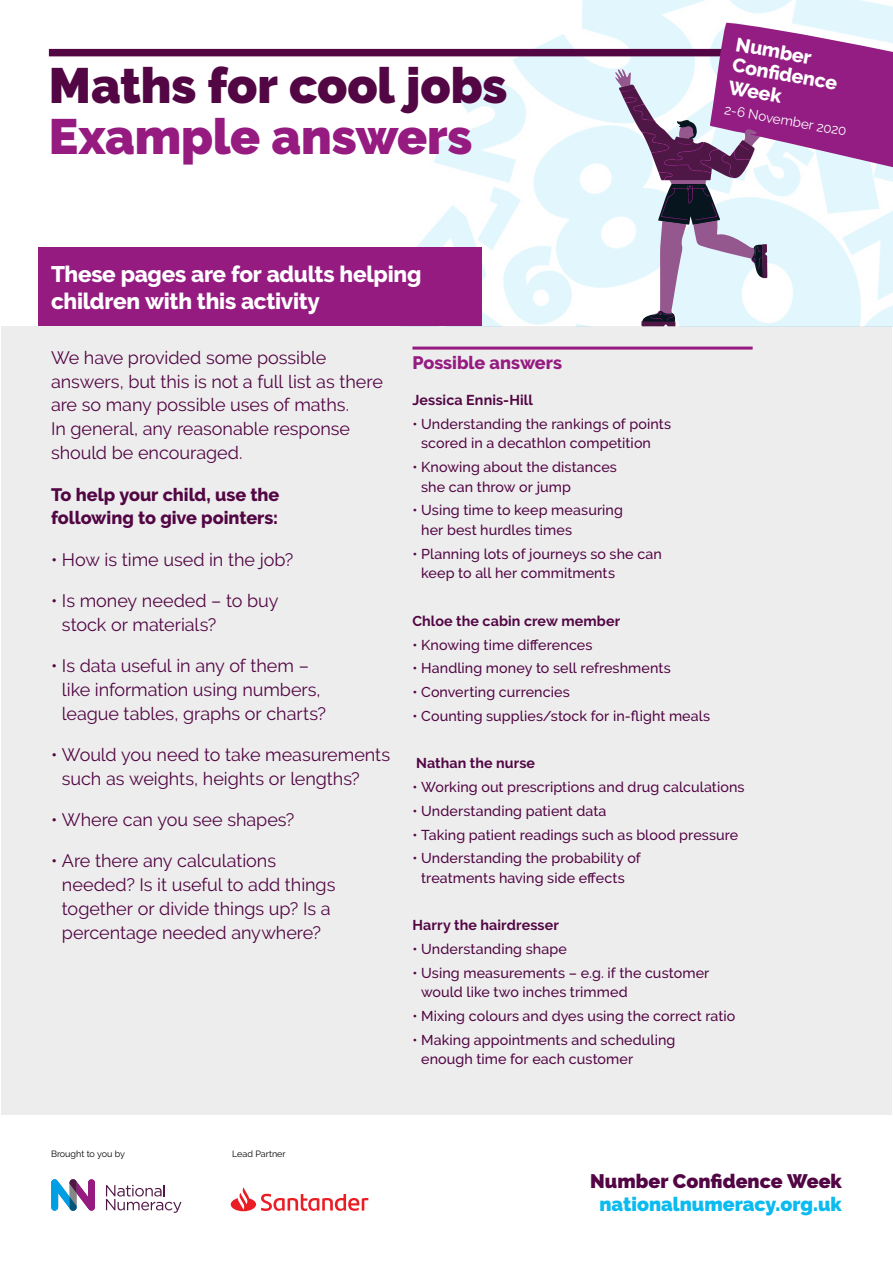
<style>
.page{position:relative;width:893px;height:1263px;background:#fff}
.page>*{position:absolute;margin:0;border:0;box-sizing:border-box;transform-origin:0 0}
.t1{font:900 49.5px "Raleway";letter-spacing:-.005em;color:#520644}
.t2{font:900 49.5px "Raleway";color:#951b81}
.t3{font:800 22.5px/27px "Raleway";letter-spacing:-.015em;color:#fff}
.t4{font:900 19.5px "Raleway";color:#0bbbef}
.t5{font:900 19.5px "Raleway";color:#520644}
.t6{font:800 19.5px/21.8px "Raleway";color:#fff}
.t7{font:18px/24px "Raleway";letter-spacing:-.005em;color:#520644}
.t8{font:800 18px/24px "Raleway";color:#520644}
.t9{font:800 18px "Raleway";letter-spacing:-.005em;color:#951b81}
.t10{font:500 14.25px/19.5px "Raleway";letter-spacing:.005em;color:#520644}
.t11{font:700 14.25px "Raleway";letter-spacing:.01em;color:#520644}
.t12{font:13.5px "Raleway";color:#fff}
.t13{font:9px "Raleway";color:#000}
</style>
<div class="page">
<div style="left:1px;top:326px;width:891px;height:789px;background:#ededed"></div>
<img style="left:397px;top:0;width:496px;height:326px">
<div style="left:49px;top:49px;width:793px;height:7px;background:#520644"></div>
<div style="left:38px;top:248px;width:444px;height:78px;background:#951b81"></div>
<hr style="left:412px;top:347px;width:341px;height:3px;background:#951b81">
<svg style="left:615px;top:23px;width:278px;height:303px"></svg>
<svg style="left:106px;top:1184px;width:75px;height:29px"></svg>
<svg style="left:51px;top:1179px;width:44px;height:32px"></svg>
<svg style="left:231px;top:1187px;width:137px;height:24px"></svg>
<h1 class="t1" style="left:49px;top:57px;width:460px">Maths for cool jobs</h1>
<h1 class="t2" style="left:49px;top:108px;width:425px">Example answers</h1>
<h3 class="t6" style="left:738px;top:33px;width:108px;rotate:10deg">Number<br>Confi dence<br>Week</h3>
<p class="t12" style="left:726px;top:102px;width:125px;rotate:10deg">2-6 November 2020</p>
<h2 class="t3" style="left:51px;top:260px;width:372px">These pages are for adults helping children with this activity</h2>
<p class="t7" style="left:51px;top:345px;width:333px">We have provided some possible answers, but this is not a full list as there are so many possible uses of maths.<br>In general, any reasonable response should be encouraged.</p>
<p class="t8" style="left:51px;top:482px;width:230px">To help your child, use the following to give pointers:</p>
<p class="t7" style="left:51px;top:547px;width:244px">• How is time used in the job?</p>
<p class="t7" style="left:62px;top:588px;width:218px;text-indent:-11px">• Is money needed – to buy stock or materials?</p>
<p class="t7" style="left:62px;top:653px;width:266px;text-indent:-11px">• Is data useful in any of them – like information using numbers, league tables, graphs or charts?</p>
<p class="t7" style="left:62px;top:742px;width:330px;text-indent:-11px">• Would you need to take measurements such as weights, heights or lengths?</p>
<p class="t7" style="left:51px;top:807px;width:245px">• Where can you see shapes?</p>
<p class="t7" style="left:62px;top:848px;width:275px;text-indent:-11px">• Are there any calculations needed? Is it useful to add things together or divide things up? Is a percentage needed anywhere?</p>
<p class="t9" style="left:412px;top:352px;width:151px">Possible answers</p>
<p class="t11" style="left:412px;top:392px;width:122px">Jessica Ennis-Hill</p>
<p class="t10" style="left:421px;top:414px;width:251px;text-indent:-9px">• Understanding the rankings of points scored in a decathlon competition</p>
<p class="t10" style="left:421px;top:457px;width:197px;text-indent:-9px">• Knowing about the distances she can throw or jump</p>
<p class="t10" style="left:421px;top:501px;width:203px;text-indent:-9px">• Using time to keep measuring her best hurdles times</p>
<p class="t10" style="left:421px;top:544px;width:242px;text-indent:-9px">• Planning lots of journeys so she can keep to all her commitments</p>
<p class="t11" style="left:412px;top:613px;width:209px">Chloe the cabin crew member</p>
<p class="t10" style="left:412px;top:635px;width:181px">• Knowing time differences</p>
<p class="t10" style="left:412px;top:658px;width:260px">• Handling money to sell refreshments</p>
<p class="t10" style="left:412px;top:682px;width:159px">• Converting currencies</p>
<p class="t10" style="left:412px;top:706px;width:299px">• Counting supplies/stock for in-flight meals</p>
<p class="t11" style="left:416px;top:755px;width:121px">Nathan the nurse</p>
<p class="t10" style="left:412px;top:777px;width:334px">• Working out prescriptions and drug calculations</p>
<p class="t10" style="left:412px;top:801px;width:196px">• Understanding patient data</p>
<p class="t10" style="left:412px;top:825px;width:327px">• Taking patient readings such as blood pressure</p>
<p class="t10" style="left:412px;top:848px;width:230px;text-align:center">• Understanding the probability of treatments having side effects</p>
<p class="t11" style="left:412px;top:917px;width:148px">Harry the hairdresser</p>
<p class="t10" style="left:412px;top:939px;width:156px">• Understanding shape</p>
<p class="t10" style="left:421px;top:963px;width:290px;text-indent:-9px">• Using measurements – e.g. if the customer would like two inches trimmed</p>
<p class="t10" style="left:412px;top:1006px;width:324px">• Mixing colours and dyes using the correct ratio</p>
<p class="t10" style="left:421px;top:1030px;width:256px;text-indent:-9px">• Making appointments and scheduling enough time for each customer</p>
<p class="t13" style="left:51px;top:1149px;width:75px">Brought to you by</p>
<p class="t13" style="left:232px;top:1149px;width:55px">Lead Partner</p>
<h3 class="t5" style="left:590px;top:1170px;width:253px">Number Confidence Week</h3>
<h3 class="t4" style="left:599px;top:1192px;width:244px">nationalnumeracy.org.uk</h3>
</div>
